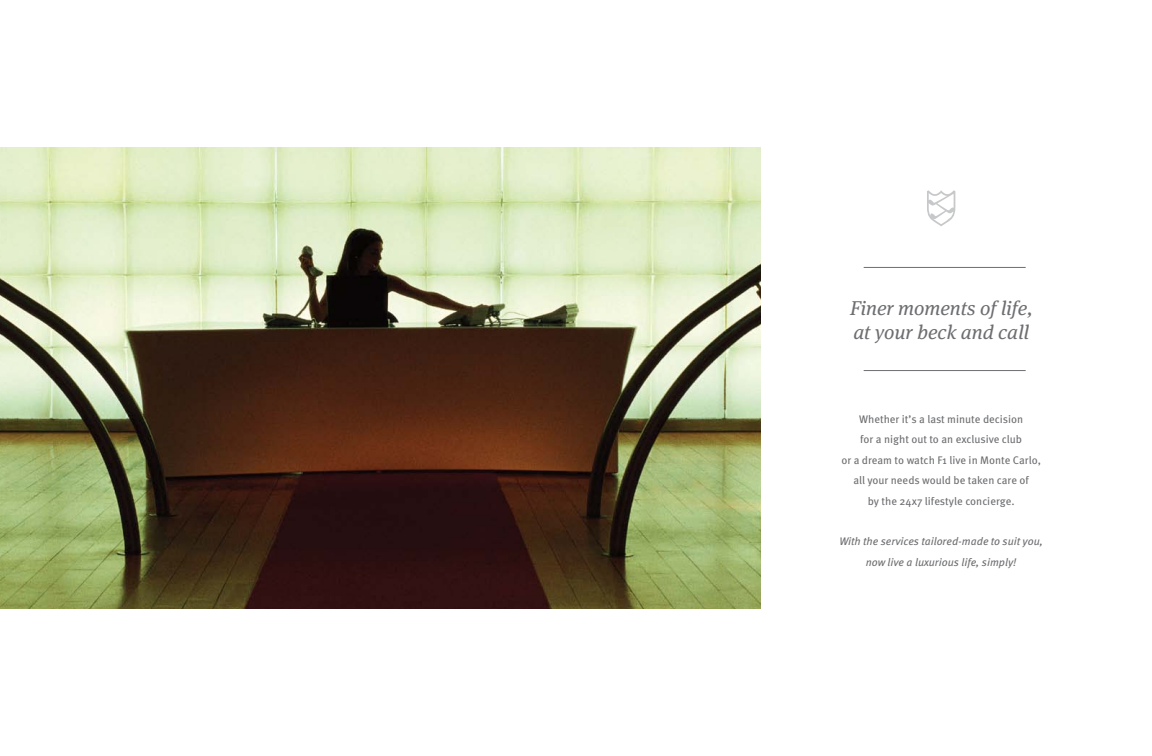
<style>
.page{position:relative;width:1152px;height:756px;background:#fff}
.page>*{position:absolute;margin:0;border:0;box-sizing:border-box;transform-origin:0 0}
.t1{font:italic 20px/24px "Meta Serif Pro";color:#6d6e71}
.t2{font:11px/20.4px "Meta Pro";color:#6d6e71;text-align:center}
.t3{font:italic 11px/20.4px "Meta Pro";color:#6d6e71;text-align:center}
</style>
<div class="page">
<img style="left:0;top:147px;width:760px;height:462px">
<hr style="left:864px;top:267px;width:162px;height:1px;background:#6d6e71">
<hr style="left:864px;top:370px;width:162px;height:1px;background:#6d6e71">
<svg style="left:927px;top:190px;width:28px;height:36px"></svg>
<h1 class="t1" style="left:850px;top:295px;width:184px">Finer moments of life, at your beck and call</h1>
<p class="t2" style="left:841px;top:408px;width:201px">Whether it’s a last minute decision<br>for a night out to an exclusive club<br>or a dream to watch F1 live in Monte Carlo, all your needs would be taken care of<br>by the 24x7 lifestyle concierge.</p>
<p class="t3" style="left:839px;top:531px;width:205px">With the services tailored-made to suit you, now live a luxurious life, simply!</p>
</div>
